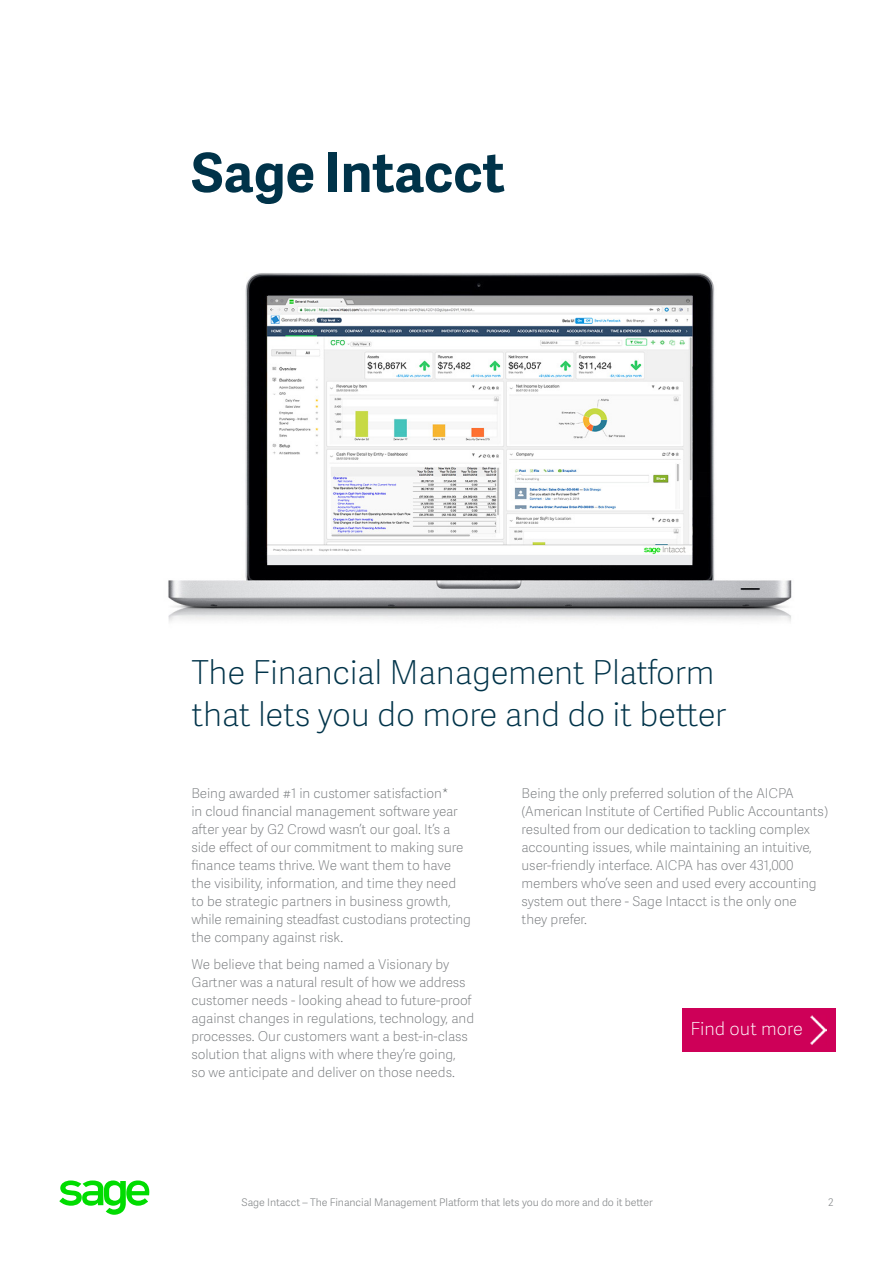
<style>
.page{position:relative;width:893px;height:1263px;background:#fff}
.page>*{position:absolute;margin:0;border:0;box-sizing:border-box;transform-origin:0 0}
.Chapter_Title{font:700 54px "Adelle Sans SAGE";color:#003349}
.Pull_Quote_3{font:33px/42px "Adelle Sans SAGE Th";letter-spacing:-.01em;color:#003349}
.DB_Intro_Copy{font:18px "Adelle Sans SAGE Th";color:#fff}
.Body_Copy{font:13.5px/18px "Adelle Sans SAGE Th";letter-spacing:-.005em;color:#75787b}
.t1{font:10.5px "Adelle Sans SAGE Lt";letter-spacing:-.005em;color:#888b8d}
</style>
<div class="page">
<svg style="left:59px;top:1181px;width:91px;height:34px"></svg>
<img style="left:168px;top:273px;width:624px;height:349px">
<div style="left:682px;top:1008px;width:153px;height:44px;background:#ce0058"></div>
<img style="left:810px;top:1016px;width:16px;height:28px">
<p class="Chapter_Title" style="left:191px;top:133px;width:315px">Sage Intacct</p>
<p class="Pull_Quote_3" style="left:191px;top:650px;width:536px">The Financial Management Platform that lets you do more and do it better</p>
<p class="Body_Copy" style="left:191px;top:783px;width:281px">Being awarded #1 in customer satisfaction*<br>in cloud financial management software year after year by G2 Crowd wasn’t our goal. It’s a side effect of our commitment to making sure finance teams thrive. We want them to have the visibility, information, and time they need to be strategic partners in business growth, while remaining steadfast custodians protecting the company against risk.</p>
<p class="Body_Copy" style="left:191px;top:954px;width:284px">We believe that being named a Visionary by Gartner was a natural result of how we address customer needs - looking ahead to future-proof against changes in regulations, technology, and processes. Our customers want a best-in-class solution that aligns with where they’re going,<br>so we anticipate and deliver on those needs.</p>
<p class="Body_Copy" style="left:521px;top:783px;width:308px">Being the only preferred solution of the AICPA (American Institute of Certified Public Accountants) resulted from our dedication to tackling complex accounting issues, while maintaining an intuitive, user-friendly interface. AICPA has over 431,000 members who’ve seen and used every accounting system out there - Sage Intacct is the only one<br>they prefer.</p>
<p class="DB_Intro_Copy" style="left:690px;top:1016px;width:114px">Find out more</p>
<p class="t1" style="left:241px;top:1195px;width:413px">Sage Intacct – The Financial Management Platform that lets you do more and do it better</p>
<p class="t1" style="left:828px;top:1195px;width:7px">2</p>
</div>
